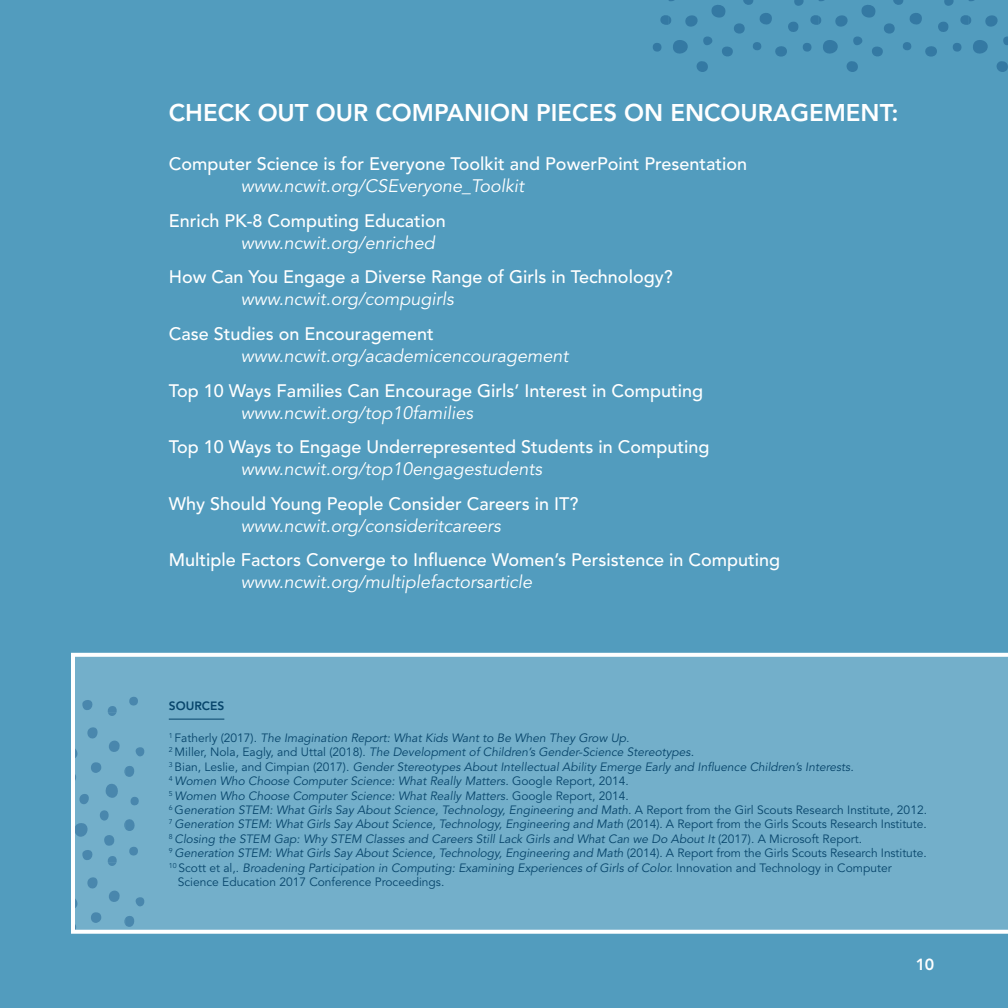
<style>
.page{position:relative;width:1008px;height:1008px;background:#529cbe}
.page>*{position:absolute;margin:0;border:0;box-sizing:border-box;transform-origin:0 0}
.t1{font:800 24px "Avenir";color:#fff}
.t2{font:500 18px "Avenir";color:#fff}
.t3{font:italic 18px "Avenir";color:#fff}
.t4{font:800 16px "Avenir";color:#fff}
.t5{font:italic 12px "Avenir";color:#07456b}
.t6{font:12px "Avenir";color:#07456b}
.t7{font:800 12px "Avenir";color:#07456b}
.s1{font-style:normal}
</style>
<div class="page">
<svg style="left:653px;top:0;width:355px;height:72px"></svg>
<div style="left:71px;top:653px;width:937px;height:281px;background:#73afca"></div>
<hr style="left:169px;top:719px;width:55px;height:1px;background:#07456b">
<h1 class="t1" style="left:169px;top:99px;width:731px">CHECK OUT OUR COMPANION PIECES ON ENCOURAGEMENT:</h1>
<h2 class="t2" style="left:169px;top:154px;width:580px">Computer Science is for Everyone Toolkit and PowerPoint Presentation</h2>
<h2 class="t3" style="left:241px;top:176px;width:285px">www.ncwit.org/CSEveryone_Toolkit</h2>
<h2 class="t2" style="left:169px;top:210px;width:279px">Enrich PK-8 Computing Education</h2>
<h2 class="t3" style="left:241px;top:232px;width:195px">www.ncwit.org/enriched</h2>
<h2 class="t2" style="left:169px;top:267px;width:505px">How Can You Engage a Diverse Range of Girls in Technology?</h2>
<h2 class="t3" style="left:241px;top:289px;width:214px">www.ncwit.org/compugirls</h2>
<h2 class="t2" style="left:169px;top:323px;width:267px">Case Studies on Encouragement</h2>
<h2 class="t3" style="left:241px;top:345px;width:329px">www.ncwit.org/academicencouragement</h2>
<h2 class="t2" style="left:169px;top:380px;width:536px">Top 10 Ways Families Can Encourage Girls’ Interest in Computing</h2>
<h2 class="t3" style="left:241px;top:402px;width:234px">www.ncwit.org/top10families</h2>
<h2 class="t2" style="left:169px;top:437px;width:542px">Top 10 Ways to Engage Underrepresented Students in Computing</h2>
<h2 class="t3" style="left:241px;top:459px;width:303px">www.ncwit.org/top10engagestudents</h2>
<h2 class="t2" style="left:169px;top:493px;width:411px">Why Should Young People Consider Careers in IT?</h2>
<h2 class="t3" style="left:241px;top:515px;width:261px">www.ncwit.org/consideritcareers</h2>
<h2 class="t2" style="left:169px;top:550px;width:613px">Multiple Factors Converge to Influence Women’s Persistence in Computing</h2>
<h2 class="t3" style="left:241px;top:572px;width:293px">www.ncwit.org/multiplefactorsarticle</h2>
<p class="t7" style="left:169px;top:698px;width:57px">SOURCES</p>
<p class="t5" style="left:169px;top:731px;width:462px"><sup>1</sup> <span class="s1">Fatherly (2017).</span> The Imagination Report: What Kids Want to Be When They Grow Up.</p>
<p class="t5" style="left:169px;top:745px;width:527px"><sup>2</sup> <span class="s1">Miller, Nola, Eagly, and Uttal (2018).</span> The Development of Children’s Gender-Science Stereotypes.</p>
<p class="t5" style="left:169px;top:760px;width:686px"><sup>3</sup> <span class="s1">Bian, Leslie, and Cimpian (2017).</span> Gender Stereotypes About Intellectual Ability Emerge Early and Influence Children’s Interests.</p>
<p class="t5" style="left:169px;top:774px;width:461px"><sup>4</sup> Women Who Choose Computer Science: What Really Matters. <span class="s1">Google Report, 2014.</span></p>
<p class="t5" style="left:169px;top:789px;width:461px"><sup>5</sup> Women Who Choose Computer Science: What Really Matters. <span class="s1">Google Report, 2014.</span></p>
<p class="t5" style="left:169px;top:803px;width:760px"><sup>6</sup> <span class="s1">G</span>eneration STEM: What Girls Say About Science, Technology, Engineering and Math. <span class="s1">A Report from the Girl Scouts Research Institute, 2012.</span></p>
<p class="t5" style="left:169px;top:817px;width:760px"><sup>7</sup> Generation STEM: What Girls Say About Science, Technology, Engineering and Math <span class="s1">(2014). A Report from the Girls Scouts Research Institute.</span></p>
<p class="t5" style="left:169px;top:832px;width:695px"><sup>8</sup> Closing the STEM Gap: Why STEM Classes and Careers Still Lack Girls and What Can we Do About It <span class="s1">(2017). A Microsoft Report.</span></p>
<p class="t5" style="left:169px;top:846px;width:760px"><sup>9</sup> Generation STEM: What Girls Say About Science, Technology, Engineering and Math <span class="s1">(2014). A Report from the Girls Scouts Research Institute.</span></p>
<p class="t5" style="left:169px;top:861px;width:724px"><sup>10</sup> <span class="s1">Scott et al,.</span> Broadening Participation in Computing: Examining Experiences of Girls of Color. <span class="s1">Innovation and Technology in Computer</span></p>
<p class="t6" style="left:178px;top:875px;width:268px">Science Education 2017 Conference Proceedings.</p>
<h3 class="t4" style="left:916px;top:955px;width:20px">10</h3>
</div>
